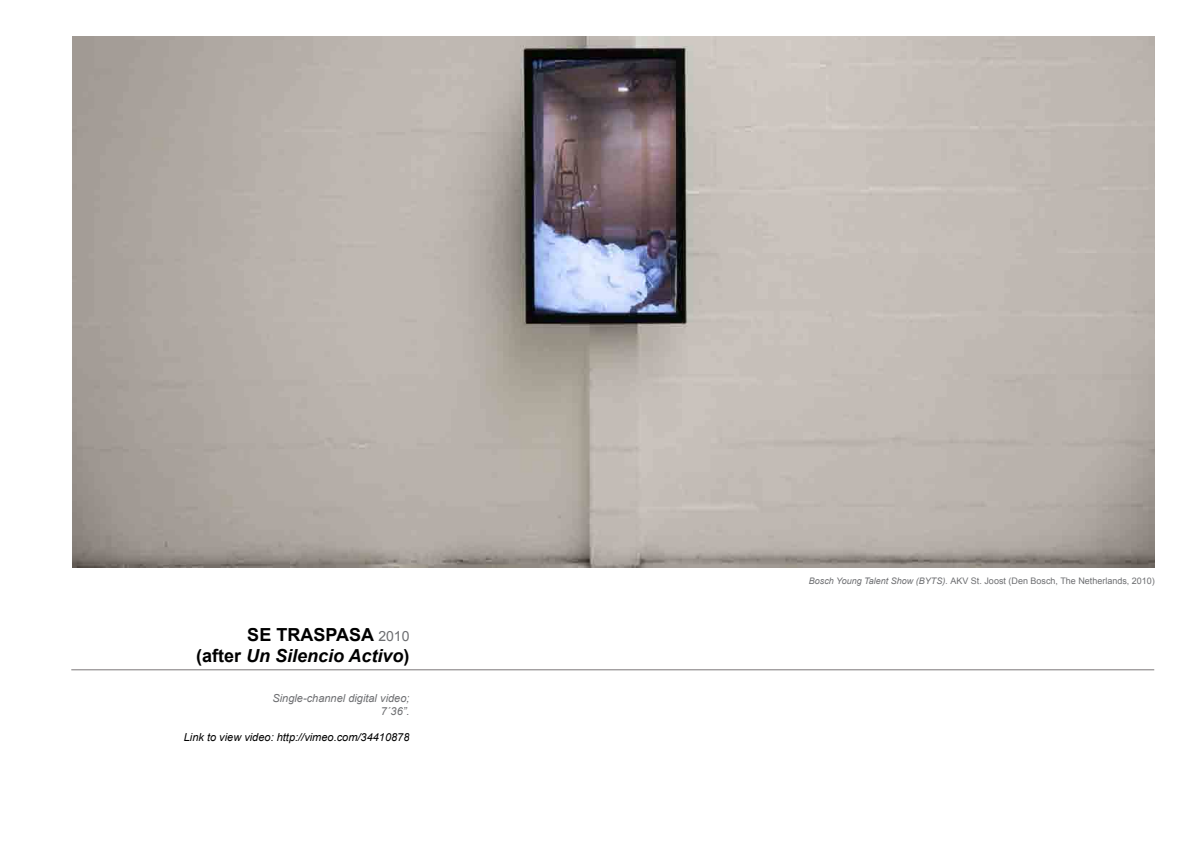
<style>
.page{position:relative;width:1191px;height:842px;background:#fff}
.page>*{position:absolute;margin:0;border:0;box-sizing:border-box;transform-origin:0 0}
.t1{font:700 18px/21.6px "Arial";color:#000;text-align:right}
.t2{font:italic 11px "Arial";color:#000}
.t3{font:italic 11px/13.2px "Arial";color:#6d6e71;text-align:right}
.t4{font:9px "Arial";color:#6d6e71}
.s1{font-weight:400;font-size:14px;color:#6d6e71}
.s2{font-style:italic}
</style>
<div class="page">
<hr style="left:71px;top:670px;width:1083px;height:1px;background:#7a7677">
<img style="left:72px;top:36px;width:1083px;height:531px">
<h1 class="t1" style="left:196px;top:624px;width:215px">SE TRASPASA <span class="s1">2010<br></span>(after <span class="s2">Un Silencio Activo</span>)</h1>
<p class="t3" style="left:272px;top:691px;width:138px">Single-channel digital video;<br>7´36”.</p>
<p class="t2" style="left:184px;top:730px;width:227px">Link to view video: http://vimeo.com/34410878</p>
<p class="t4" style="left:809px;top:575px;width:348px"><span class="s2">Bosch Young Talent Show (BYTS).</span> AKV St. Joost (Den Bosch, The Netherlands, 2010)</p>
</div>
